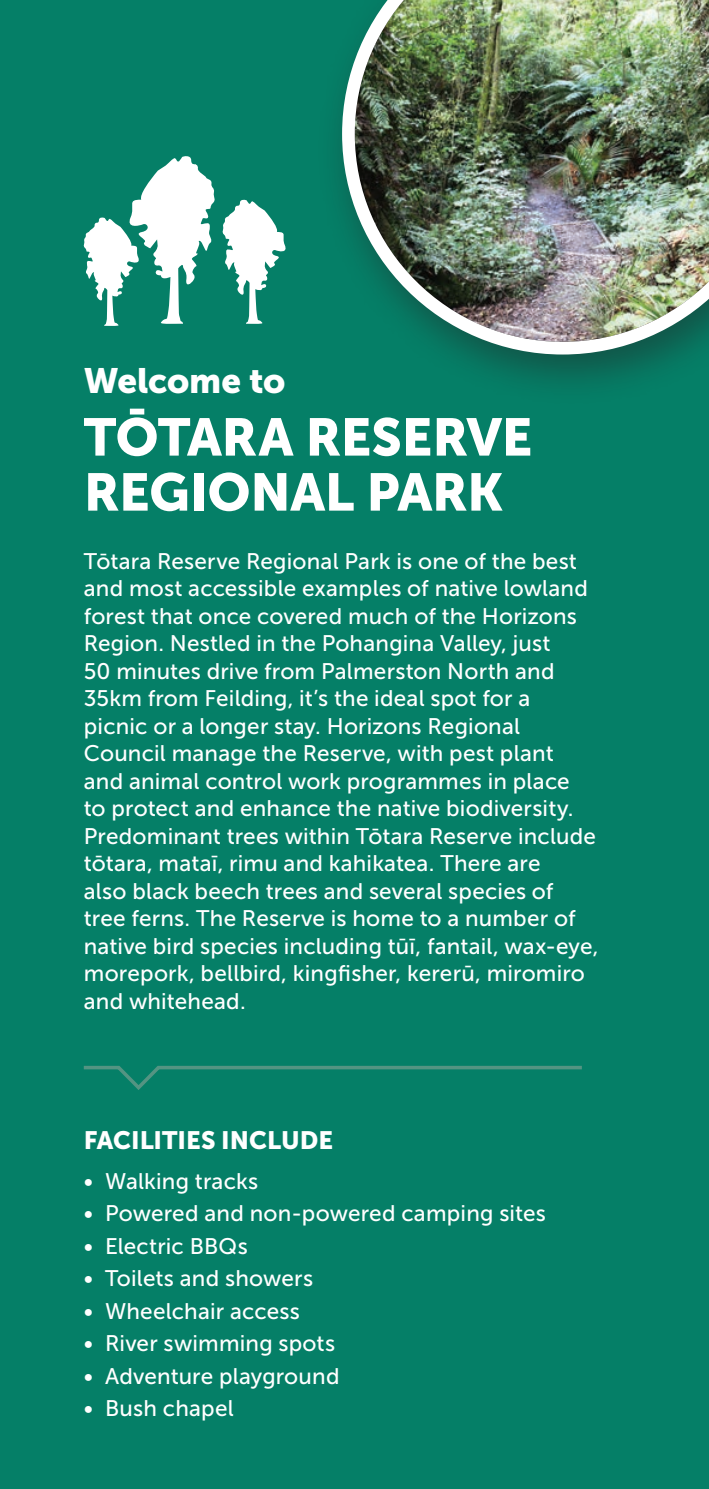
<style>
.page{position:relative;width:709px;height:1489px;background:#fff}
.page>*{position:absolute;margin:0;border:0;box-sizing:border-box;transform-origin:0 0}
.t1{font:52.5px/55px "Museo Sans 900";letter-spacing:-.01em;color:#fff}
.t2{font:35px "Museo Sans 900";letter-spacing:-.01em;color:#fff}
.t3{font:25px "Museo Sans 900";color:#fff}
.t4{font:22.5px/27.5px "Museo Sans 500";letter-spacing:.01em;color:#fff}
</style>
<div class="page">
<div style="left:0;top:0;width:709px;height:1488px;background:#057f67"></div>
<svg style="left:83px;top:156px;width:203px;height:170px"></svg>
<svg style="left:83px;top:1065px;width:499px;height:25px"></svg>
<div style="left:316px;top:0;width:393px;height:406px;background:#231f20;opacity:.45"></div>
<img style="left:342px;top:0;width:367px;height:354px">
<p class="t2" style="left:84px;top:360px;width:203px">Welcome to</p>
<p class="t1" style="left:84px;top:409px;width:450px">TŌTARA RESERVE<br>REGIONAL PARK</p>
<p class="t4" style="left:84px;top:547px;width:516px">Tōtara Reserve Regional Park is one of the best and most accessible examples of native lowland forest that once covered much of the Horizons Region. Nestled in the Pohangina Valley, just<br>50 minutes drive from Palmerston North and 35km from Feilding, it’s the ideal spot for a picnic or a longer stay. Horizons Regional Council manage the Reserve, with pest plant and animal control work programmes in place<br>to protect and enhance the native biodiversity.<br>Predominant trees within Tōtara Reserve include tōtara, mataī, rimu and kahikatea. There are<br>also black beech trees and several species of tree ferns. The Reserve is home to a number of native bird species including tūī, fantail, wax-eye, morepork, bellbird, kingfisher, kererū, miromiro and whitehead.</p>
<p class="t3" style="left:84px;top:1126px;width:251px">FACILITIES INCLUDE</p>
<p class="t4" style="left:84px;top:1167px;width:176px">• Walking tracks</p>
<p class="t4" style="left:84px;top:1199px;width:463px">• Powered and non-powered camping sites</p>
<p class="t4" style="left:84px;top:1232px;width:165px">• Electric BBQs</p>
<p class="t4" style="left:84px;top:1264px;width:231px">• Toilets and showers</p>
<p class="t4" style="left:84px;top:1297px;width:218px">• Wheelchair access</p>
<p class="t4" style="left:84px;top:1329px;width:253px">• River swimming spots</p>
<p class="t4" style="left:84px;top:1362px;width:257px">• Adventure playground</p>
<p class="t4" style="left:84px;top:1394px;width:152px">• Bush chapel</p>
</div>
